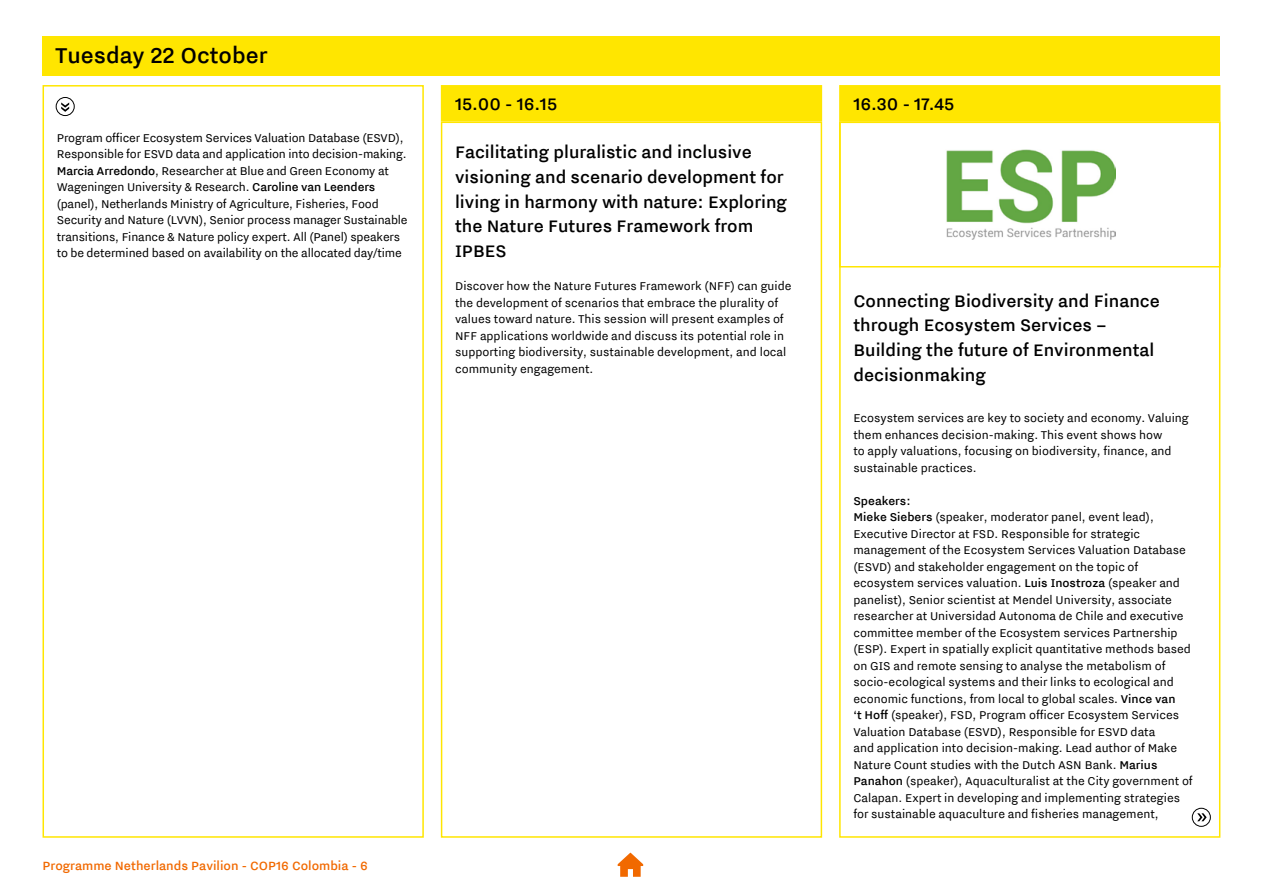
<style>
.page{position:relative;width:1263px;height:893px;background:#fff}
.page>*{position:absolute;margin:0;border:0;box-sizing:border-box;transform-origin:0 0}
._1__date_-_white{font:500 27px "NL Nitti Grotesk";color:#000}
._2__heading_-_black{font:500 21px/24.8px "NL Nitti Grotesk";color:#000}
._1__time_-_black{font:500 21px "NL Nitti Grotesk";color:#000}
.t1{font:500 15px "NL Nitti Grotesk";color:#f16900}
._4__names{font:14.25px/16.5px "NL Nitti Grotesk";color:#000}
._3__summery{font:14.25px/16.5px "NL Nitti Grotesk";color:#000}
._4__names-2{font:500 14.25px "NL Nitti Grotesk";color:#000}
.s1{font-weight:500}
</style>
<div class="page">
<svg style="left:618px;top:853px;width:25px;height:24px"></svg>
<div style="left:442px;top:86px;width:379px;height:35px;background:#ffe600"></div>
<div style="left:441px;top:85px;width:381px;height:37px;border:2px solid #ffe600"></div>
<div style="left:840px;top:86px;width:380px;height:35px;background:#ffe600"></div>
<div style="left:839px;top:85px;width:381px;height:37px;border:2px solid #ffe600"></div>
<div style="left:43px;top:85px;width:381px;height:753px;border:2px solid #ffe600"></div>
<div style="left:441px;top:122px;width:381px;height:716px;border:2px solid #ffe600"></div>
<img style="left:946px;top:150px;width:169px;height:90px">
<div style="left:839px;top:122px;width:381px;height:145px;border:2px solid #ffe600"></div>
<div style="left:43px;top:36px;width:1177px;height:40px;background:#ffe600"></div>
<div style="left:1192px;top:808px;width:19px;height:19px;border:1px solid #000;border-radius:50%"></div>
<svg style="left:1197px;top:813px;width:10px;height:8px"></svg>
<div style="left:56px;top:97px;width:19px;height:19px;border:1px solid #000;border-radius:50%"></div>
<svg style="left:61px;top:102px;width:8px;height:10px"></svg>
<p class="_1__date_-_white" style="left:55px;top:40px;width:214px">Tuesday 22 October</p>
<p class="_4__names" style="left:57px;top:129px;width:352px">Program officer Ecosystem Services Valuation Database (ESVD), Responsible for ESVD data and application into decision-making.<br><span class="s1">Marcia Arredondo</span>, Researcher at Blue and Green Economy at Wageningen University &amp; Research. <span class="s1">Caroline van Leenders </span>(panel), Netherlands Ministry of Agriculture, Fisheries, Food Security and Nature (LVVN), Senior process manager Sustainable transitions, Finance &amp; Nature policy expert. All (Panel) speakers to be determined based on availability on the allocated day/time</p>
<p class="t1" style="left:43px;top:857px;width:327px">Programme Netherlands Pavilion - COP16 Colombia - 6</p>
<p class="_1__time_-_black" style="left:455px;top:92px;width:104px">15.00 - 16.15</p>
<p class="_1__time_-_black" style="left:853px;top:92px;width:102px">16.30 - 17.45</p>
<p class="_2__heading_-_black" style="left:455px;top:139px;width:333px">Facilitating pluralistic and inclusive visioning and scenario development for living in harmony with nature: Exploring the Nature Futures Framework from<br>IPBES</p>
<p class="_3__summery" style="left:455px;top:277px;width:338px">Discover how the Nature Futures Framework (NFF) can guide the development of scenarios that embrace the plurality of values toward nature. This session will present examples of NFF applications worldwide and discuss its potential role in supporting biodiversity, sustainable development, and local community engagement.</p>
<p class="_2__heading_-_black" style="left:853px;top:288px;width:308px">Connecting Biodiversity and Finance through Ecosystem Services –<br>Building the future of Environmental decisionmaking</p>
<p class="_3__summery" style="left:853px;top:409px;width:337px">Ecosystem services are key to society and economy. Valuing them enhances decision-making. This event shows how<br>to apply valuations, focusing on biodiversity, finance, and sustainable practices.</p>
<p class="_4__names-2" style="left:853px;top:492px;width:59px">Speakers:</p>
<p class="_4__names" style="left:853px;top:508px;width:341px"><span class="s1">Mieke Siebers</span> (speaker, moderator panel, event lead), Executive Director at FSD. Responsible for strategic management of the Ecosystem Services Valuation Database (ESVD) and stakeholder engagement on the topic of ecosystem services valuation. <span class="s1">Luis Inostroza</span> (speaker and panelist), Senior scientist at Mendel University, associate researcher at Universidad Autonoma de Chile and executive committee member of the Ecosystem services Partnership (ESP). Expert in spatially explicit quantitative methods based on GIS and remote sensing to analyse the metabolism of socio-ecological systems and their links to ecological and economic functions, from local to global scales. <span class="s1">Vince van<br>‘t Hoff</span> (speaker), FSD, Program officer Ecosystem Services Valuation Database (ESVD), Responsible for ESVD data<br>and application into decision-making. Lead author of Make Nature Count studies with the Dutch ASN Bank. <span class="s1">Marius Panahon</span> (speaker), Aquaculturalist at the City government of Calapan. Expert in developing and implementing strategies for sustainable aquaculture and fisheries management,</p>
</div>
